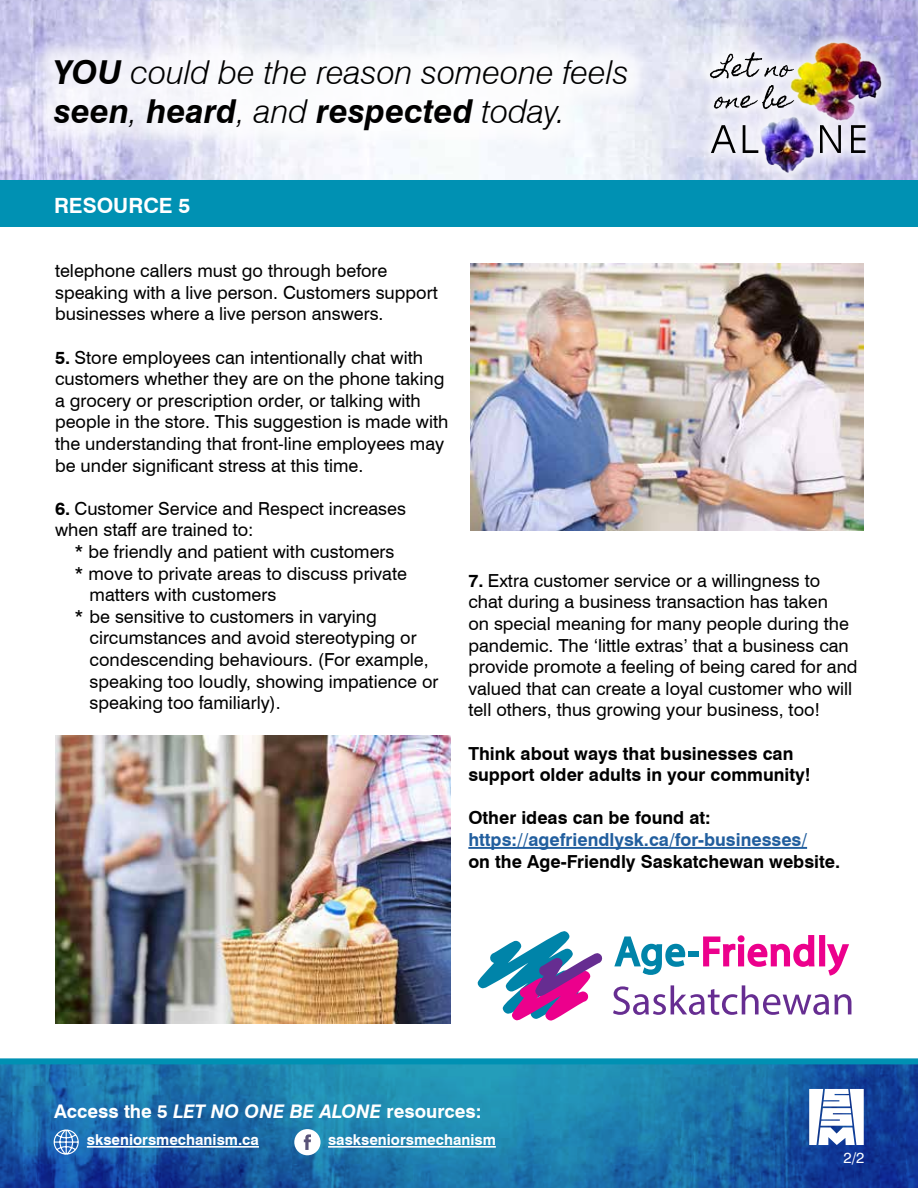
<style>
.page{position:relative;width:918px;height:1188px;background:#fff}
.page>*{position:absolute;margin:0;border:0;box-sizing:border-box;transform-origin:0 0}
.t1{font:italic 300 33px/39px "Swiss 721 BT";color:#000}
.t2{font:700 21px "Swiss 721 BT";color:#fff}
.t3{font:700 18.75px "Swiss 721 BT";color:#fff}
.t4{font:18px/21.6px "Swiss 721 BT";color:#000}
.t5{font:700 18px/21.6px "Swiss 721 BT";color:#000}
.t6{font:700 18px "Swiss 721 BT";color:#215e9e}
.t7{font:700 15px "Swiss 721 BT";color:#fff}
.t8{font:15px "Swiss 721 BT";color:#fff}
.s1{font-weight:700}
.s2{font-style:italic}
</style>
<div class="page">
<img style="left:0;top:0;width:918px;height:180px">
<div style="left:695px;top:27px;width:201px;height:160px;background:#fff;opacity:.75"></div>
<img style="left:788px;top:39px;width:95px;height:84px">
<svg style="left:710px;top:52px;width:84px;height:27px"></svg>
<svg style="left:714px;top:85px;width:80px;height:24px"></svg>
<svg style="left:711px;top:125px;width:25px;height:28px"></svg>
<svg style="left:743px;top:125px;width:14px;height:28px"></svg>
<svg style="left:820px;top:125px;width:21px;height:28px"></svg>
<svg style="left:851px;top:125px;width:14px;height:28px"></svg>
<img style="left:757px;top:113px;width:60px;height:62px">
<div style="left:29px;top:34px;width:624px;height:122px;background:#fff;opacity:.75"></div>
<div style="left:0;top:180px;width:918px;height:47px;background:#0091b3"></div>
<svg style="left:0;top:1064px;width:918px;height:124px;background:#1b6ea9"></svg>
<hr style="left:87px;top:1146px;width:172px;height:2px;background:#fff">
<hr style="left:328px;top:1146px;width:168px;height:2px;background:#fff">
<div style="left:0;top:1058px;width:918px;height:6px;background:#0091b3"></div>
<svg style="left:809px;top:1089px;width:55px;height:56px"></svg>
<svg style="left:53px;top:1128px;width:26px;height:28px"></svg>
<div style="left:294px;top:1129px;width:27px;height:26px;background:#fff;border-radius:50%"></div>
<svg style="left:304px;top:1134px;width:7px;height:16px"></svg>
<hr style="left:468px;top:847px;width:339px;height:2px;background:#215e9e">
<img style="left:470px;top:263px;width:394px;height:268px">
<img style="left:55px;top:735px;width:395px;height:289px">
<svg style="left:477px;top:931px;width:126px;height:90px"></svg>
<svg style="left:613px;top:985px;width:238px;height:30px"></svg>
<svg style="left:614px;top:936px;width:71px;height:39px"></svg>
<svg style="left:703px;top:935px;width:146px;height:41px"></svg>
<div style="left:688px;top:952px;width:11px;height:5px;background:#0084a9"></div>
<h1 class="t1" style="left:54px;top:53px;width:576px"><span class="s1">YOU</span> could be the reason someone feels <span class="s1">seen</span>, <span class="s1">heard</span>, and <span class="s1">respected</span> today.</h1>
<p class="t2" style="left:54px;top:193px;width:138px">RESOURCE 5</p>
<p class="t4" style="left:55px;top:260px;width:384px">telephone callers must go through before speaking with a live person. Customers support businesses where a live person answers.</p>
<p class="t4" style="left:55px;top:346px;width:395px"><span class="s1">5.</span> Store employees can intentionally chat with customers whether they are on the phone taking a grocery or prescription order, or talking with people in the store. This suggestion is made with the understanding that front-line employees may be under significant stress at this time.</p>
<p class="t4" style="left:55px;top:497px;width:352px"><span class="s1">6.</span> Customer Service and Respect increases when staff are trained to:</p>
<p class="t4" style="left:75px;top:541px;width:321px">* be friendly and patient with customers</p>
<p class="t4" style="left:75px;top:562px;width:334px">* move to private areas to discuss private</p>
<p class="t4" style="left:90px;top:584px;width:188px">matters with customers</p>
<p class="t4" style="left:75px;top:605px;width:304px">* be sensitive to customers in varying</p>
<p class="t4" style="left:90px;top:627px;width:329px">circumstances and avoid stereotyping or</p>
<p class="t4" style="left:90px;top:649px;width:341px">condescending behaviours. (For example,</p>
<p class="t4" style="left:90px;top:670px;width:350px">speaking too loudly, showing impatience or</p>
<p class="t4" style="left:90px;top:692px;width:193px">speaking too familiarly).</p>
<p class="t4" style="left:468px;top:569px;width:391px"><span class="s1">7.</span> Extra customer service or a willingness to chat during a business transaction has taken<br>on special meaning for many people during the pandemic. The ‘little extras’ that a business can provide promote a feeling of being cared for and valued that can create a loyal customer who will tell others, thus growing your business, too!</p>
<p class="t5" style="left:468px;top:742px;width:344px">Think about ways that businesses can support older adults in your community!</p>
<p class="t5" style="left:468px;top:807px;width:244px">Other ideas can be found at:</p>
<p class="t6" style="left:468px;top:829px;width:340px">https://agefriendlysk.ca/for-businesses/</p>
<p class="t5" style="left:468px;top:850px;width:373px">on the Age-Friendly Saskatchewan website.</p>
<p class="t3" style="left:54px;top:1100px;width:429px">Access the 5 <span class="s2">LET NO ONE BE ALONE</span> resources:</p>
<p class="t7" style="left:87px;top:1131px;width:174px">skseniorsmechanism.ca</p>
<p class="t7" style="left:328px;top:1131px;width:169px">saskseniorsmechanism</p>
<p class="t8" style="left:843px;top:1149px;width:22px">2/2</p>
</div>
